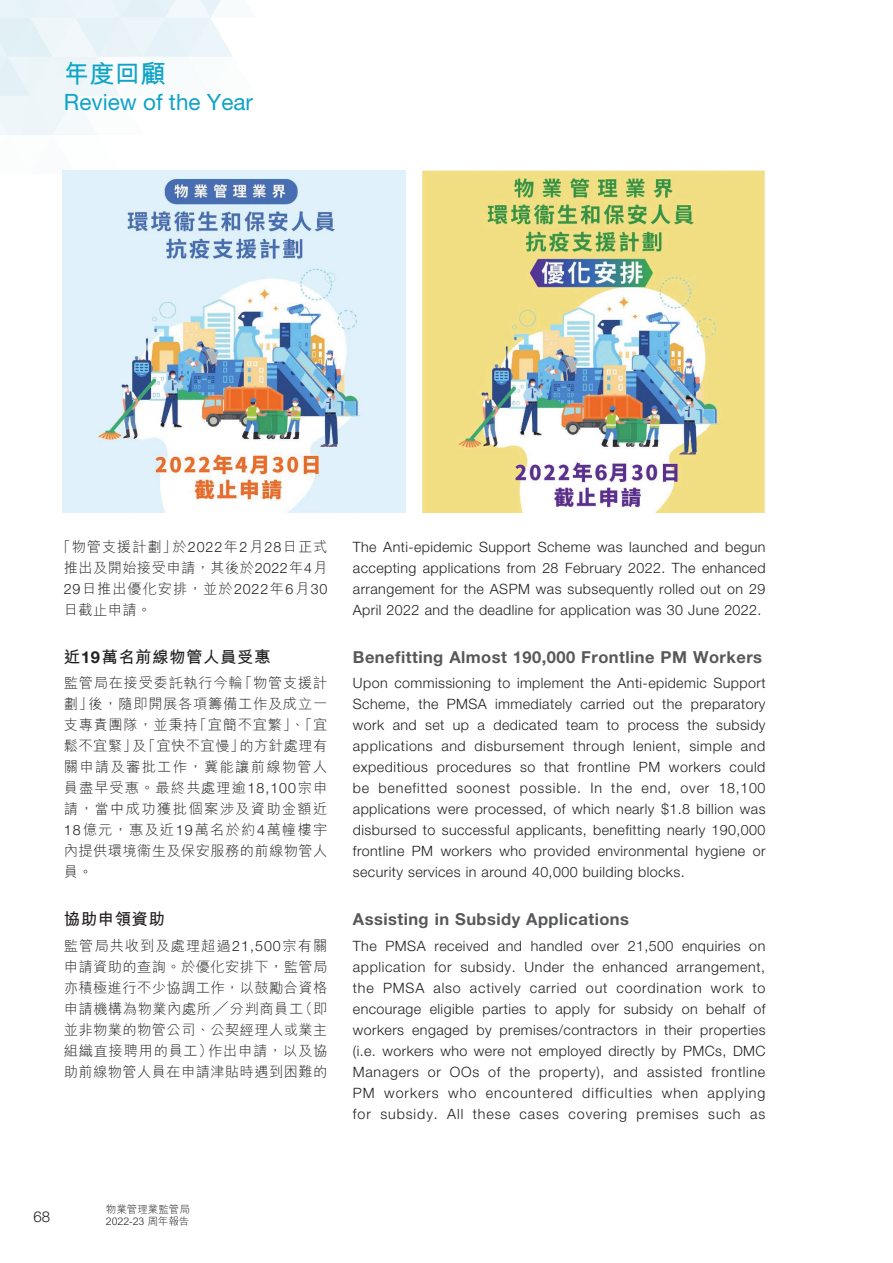
<style>
.page{position:relative;width:893px;height:1263px;background:#fff}
.page>*{position:absolute;margin:0;border:0;box-sizing:border-box;transform-origin:0 0}
.t1{font:700 25.5px "M Hei HK";color:#0ea3c7}
.t2{font:22.5px "Helvetica Neue";color:#0ea3c7}
.t3{font:700 16.5px "Helvetica Neue";letter-spacing:.03em;color:#57585a}
.t4{font:700 16.5px "M Hei HK";letter-spacing:.03em;color:#231f20}
.t5{font:300 15px "Helvetica Neue";color:#231f20}
.t6{font:300 14.25px/21px "Helvetica Neue";letter-spacing:.03em;color:#231f20;text-align:justify}
.t7{font:300 14.25px/21px "M Hei HK";letter-spacing:.03em;color:#231f20;text-align:justify}
.t8{font:300 10.5px/12.6px "M Hei HK";color:#231f20}
.s1{font-family:"Helvetica Neue"}
</style>
<div class="page">
<img style="left:63px;top:170px;width:342px;height:342px">
<img style="left:422px;top:170px;width:342px;height:342px">
<h1 class="t1" style="left:64px;top:55px;width:103px">年度回顧</h1>
<h2 class="t2" style="left:64px;top:83px;width:191px">Review of the Year</h2>
<p class="t7" style="left:64px;top:536px;width:265px;text-indent:-7px">「物管支援計劃」於<span class="s1">2022</span>年<span class="s1">2</span>月<span class="s1">28</span>日正式推出及開始接受申請，其後於<span class="s1">2022</span>年<span class="s1">4</span>月<span class="s1">29</span>日推出優化安排，並於<span class="s1">2022</span>年<span class="s1">6</span>月<span class="s1">30</span>日截止申請。</p>
<p class="t4" style="left:64px;top:645px;width:208px">近<span class="s1">19</span>萬名前線物管人員受惠</p>
<p class="t7" style="left:64px;top:672px;width:265px">監管局在接受委託執行今輪「物管支援計劃」後，隨即開展各項籌備工作及成立一支專責團隊，並秉持「宜簡不宜繁」、「宜鬆不宜緊」及「宜快不宜慢」的方針處理有關申請及審批工作，冀能讓前線物管人員盡早受惠。最終共處理逾<span class="s1">18,100</span>宗申請，當中成功獲批個案涉及資助金額近<span class="s1">18</span>億元，惠及近<span class="s1">19</span>萬名於約<span class="s1">4</span>萬幢樓宇內提供環境衞生及保安服務的前線物管人員。</p>
<p class="t4" style="left:64px;top:907px;width:103px">協助申領資助</p>
<p class="t7" style="left:64px;top:934px;width:265px">監管局共收到及處理超過<span class="s1">21,500</span>宗有關申請資助的查詢。於優化安排下，監管局亦積極進行不少協調工作，以鼓勵合資格申請機構為物業內處所 ╱ 分判商員工（即並非物業的物管公司、公契經理人或業主組織直接聘用的員工）作出申請，以及協助前線物管人員在申請津貼時遇到困難的</p>
<p class="t6" style="left:353px;top:535px;width:414px">The Anti-epidemic Support Scheme was launched and begun accepting applications from 28 February 2022. The enhanced arrangement for the ASPM was subsequently rolled out on 29<br>April 2022 and the deadline for application was 30 June 2022.</p>
<p class="t3" style="left:353px;top:642px;width:411px">Benefitting Almost 190,000 Frontline PM Workers</p>
<p class="t6" style="left:353px;top:672px;width:414px">Upon commissioning to implement the Anti-epidemic Support Scheme, the PMSA immediately carried out the preparatory work and set up a dedicated team to process the subsidy applications and disbursement through lenient, simple and expeditious procedures so that frontline PM workers could be benefitted soonest possible. In the end, over 18,100 applications were processed, of which nearly $1.8 billion was disbursed to successful applicants, benefitting nearly 190,000 frontline PM workers who provided environmental hygiene or security services in around 40,000 building blocks.</p>
<p class="t3" style="left:353px;top:904px;width:278px">Assisting in Subsidy Applications</p>
<p class="t6" style="left:353px;top:934px;width:414px">The PMSA received and handled over 21,500 enquiries on application for subsidy. Under the enhanced arrangement, the PMSA also actively carried out coordination work to encourage eligible parties to apply for subsidy on behalf of workers engaged by premises/contractors in their properties (i.e. workers who were not employed directly by PMCs, DMC Managers or OOs of the property), and assisted frontline PM workers who encountered difficulties when applying for subsidy. All these cases covering premises such as</p>
<p class="t5" style="left:33px;top:1204px;width:18px">68</p>
<p class="t8" style="left:106px;top:1202px;width:85px">物業管理業監管局<br>2022-23 周年報告</p>
</div>
